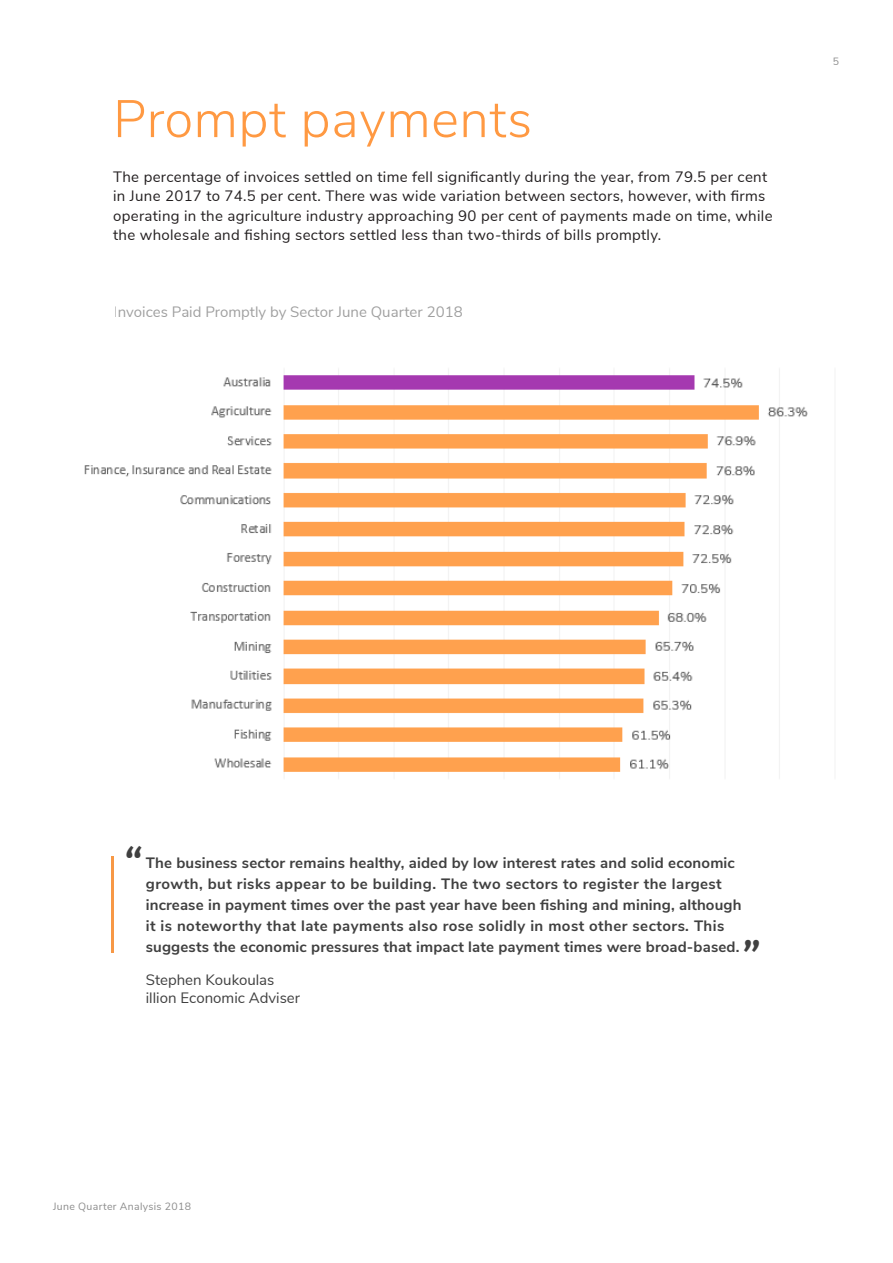
<style>
.page{position:relative;width:893px;height:1263px;background:#fff}
.page>*{position:absolute;margin:0;border:0;box-sizing:border-box;transform-origin:0 0}
.t1{font:300 52.5px "Nunito Sans";letter-spacing:.01em;color:#ff9942}
.Body_copy_quote{font:700 34.5px "Bitter";color:#404040}
.Body_copy_quote-2{font:700 15px/21px "Nunito Sans";letter-spacing:.01em;color:#404040}
.t2{font:15px/19.5px "Nunito Sans";letter-spacing:.02em;color:#231f20}
.Body_copy{font:15px "Nunito Sans";color:#404040}
.t3{font:10.5px "Nunito Sans";letter-spacing:.03em;color:#8c8c8c}
</style>
<div class="page">
<img style="left:84px;top:369px;width:724px;height:409px">
<hr style="left:111px;top:856px;width:3px;height:96px;background:#f79846">
<p class="t1" style="left:113px;top:81px;width:420px">Prompt payments</p>
<p class="t2" style="left:113px;top:166px;width:661px">The percentage of invoices settled on time fell significantly during the year, from 79.5 per cent in June 2017 to 74.5 per cent. There was wide variation between sectors, however, with firms operating in the agriculture industry approaching 90 per cent of payments made on time, while the wholesale and fishing sectors settled less than two-thirds of bills promptly.</p>
<p class="Body_copy" style="left:114px;top:301px;width:350px">Invoices Paid Promptly by Sector June Quarter 2018</p>
<p class="t3" style="left:833px;top:53px;width:8px">5</p>
<p class="Body_copy_quote" style="left:125px;top:840px;width:20px">“</p>
<p class="Body_copy_quote-2" style="left:146px;top:851px;width:597px">The business sector remains healthy, aided by low interest rates and solid economic growth, but risks appear to be building. The two sectors to register the largest increase in payment times over the past year have been fishing and mining, although it is noteworthy that late payments also rose solidly in most other sectors. This suggests the economic pressures that impact late payment times were broad-based.</p>
<p class="Body_copy" style="left:146px;top:968px;width:130px">Stephen Koukoulas</p>
<p class="Body_copy" style="left:146px;top:986px;width:156px">illion Economic Adviser</p>
<p class="Body_copy_quote" style="left:743px;top:934px;width:20px">”</p>
<p class="t3" style="left:53px;top:1198px;width:139px">June Quarter Analysis 2018</p>
</div>
